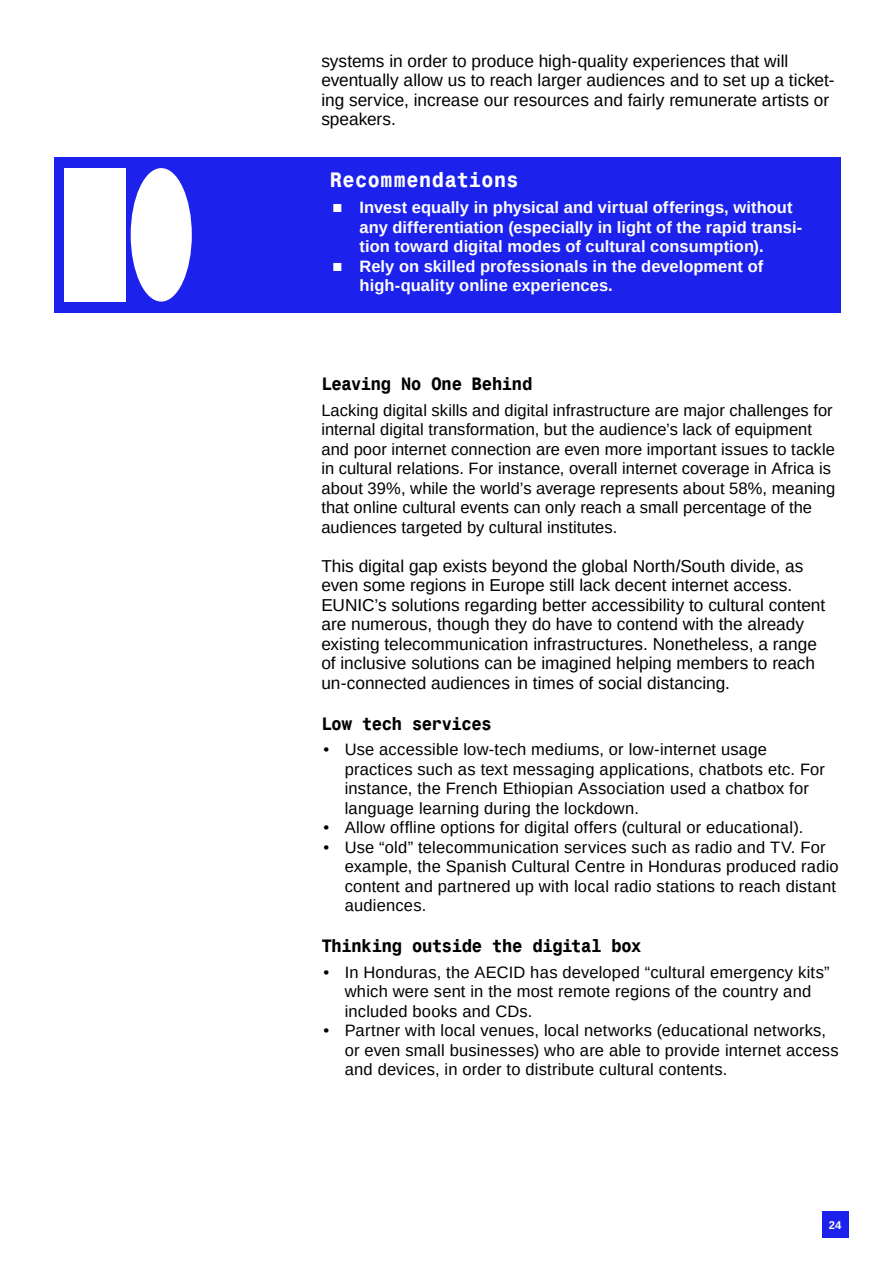
<style>
.page{position:relative;width:893px;height:1263px;background:#fff}
.page>*{position:absolute;margin:0;border:0;box-sizing:border-box;transform-origin:0 0}
.t1{font:700 21px "Monospace 821 BT";color:#fff}
.t2{font:700 18px "Monospace 821 BT";letter-spacing:-.045em;color:#000}
.t3{font:17.25px/19.5px "Liberation Sans";color:#000}
.t4{font:16.5px/19.5px "Liberation Sans";letter-spacing:.01em;color:#000}
.t5{font:700 16.5px/19.5px "Liberation Sans";letter-spacing:.005em;color:#fff}
.t6{font:700 11.25px "Liberation Sans";color:#fff}
.s1{font-weight:400}
</style>
<div class="page">
<div style="left:822px;top:1211px;width:26px;height:27px;background:#1c21eb"></div>
<div style="left:54px;top:157px;width:786px;height:156px;background:#1c21eb"></div>
<div style="left:64px;top:168px;width:61px;height:134px;background:#fff"></div>
<div style="left:131px;top:168px;width:61px;height:134px;background:#fff;border-radius:50%"></div>
<p class="t3" style="left:321px;top:51px;width:515px">systems in order to produce high-quality experiences that will eventually allow us to reach larger audiences and to set up a ticket&shy;ing service, increase our resources and fairly remunerate artists or speakers.</p>
<p class="t1" style="left:330px;top:167px;width:190px">Recommendations</p>
<p class="t5" style="left:360px;top:198px;width:444px;text-indent:-27px"><span class="s1">■</span> Invest equally in physical and virtual offerings, without any differentiation (especially in light of the rapid transi&shy;tion toward digital modes of cultural consumption).</p>
<p class="t5" style="left:360px;top:256px;width:405px;text-indent:-27px"><span class="s1">■</span> Rely on skilled professionals in the development of high-quality online experiences.</p>
<p class="t2" style="left:321px;top:373px;width:213px">Leaving No One Behind</p>
<p class="t4" style="left:321px;top:401px;width:515px">Lacking digital skills and digital infrastructure are major challenges for internal digital transformation, but the audience’s lack of equipment and poor internet connection are even more important issues to tackle in cultural relations. For instance, overall internet coverage in Africa is about 39%, while the world’s average represents about 58%, meaning that online cultural events can only reach a small percentage of the audiences targeted by cultural institutes.</p>
<p class="t3" style="left:321px;top:556px;width:505px">This digital gap exists beyond the global North/South divide, as even some regions in Europe still lack decent internet access.<br>EUNIC’s solutions regarding better accessibility to cultural content are numerous, though they do have to contend with the already existing telecommunication infrastructures. Nonetheless, a range of inclusive solutions can be imagined helping members to reach un-connected audiences in times of social distancing.</p>
<p class="t2" style="left:321px;top:712px;width:172px">Low tech services</p>
<p class="t4" style="left:345px;top:740px;width:482px;text-indent:-21px">• Use accessible low-tech mediums, or low-internet usage practices such as text messaging applications, chatbots etc. For instance, the French Ethiopian Association used a chatbox for language learning during the lockdown.</p>
<p class="t4" style="left:323px;top:818px;width:481px">• Allow offline options for digital offers (cultural or educational).</p>
<p class="t4" style="left:345px;top:837px;width:496px;text-indent:-21px">• Use “old” telecommunication services such as radio and TV. For example, the Spanish Cultural Centre in Honduras produced radio content and partnered up with local radio stations to reach distant audiences.</p>
<p class="t2" style="left:321px;top:934px;width:322px">Thinking outside the digital box</p>
<p class="t4" style="left:345px;top:962px;width:487px;text-indent:-21px">• In Honduras, the AECID has developed “cultural emergency kits” which were sent in the most remote regions of the country and included books and CDs.</p>
<p class="t4" style="left:345px;top:1021px;width:496px;text-indent:-21px">• Partner with local venues, local networks (educational networks, or even small businesses) who are able to provide internet access and devices, in order to distribute cultural contents.</p>
<p class="t6" style="left:829px;top:1217px;width:14px">24</p>
</div>
